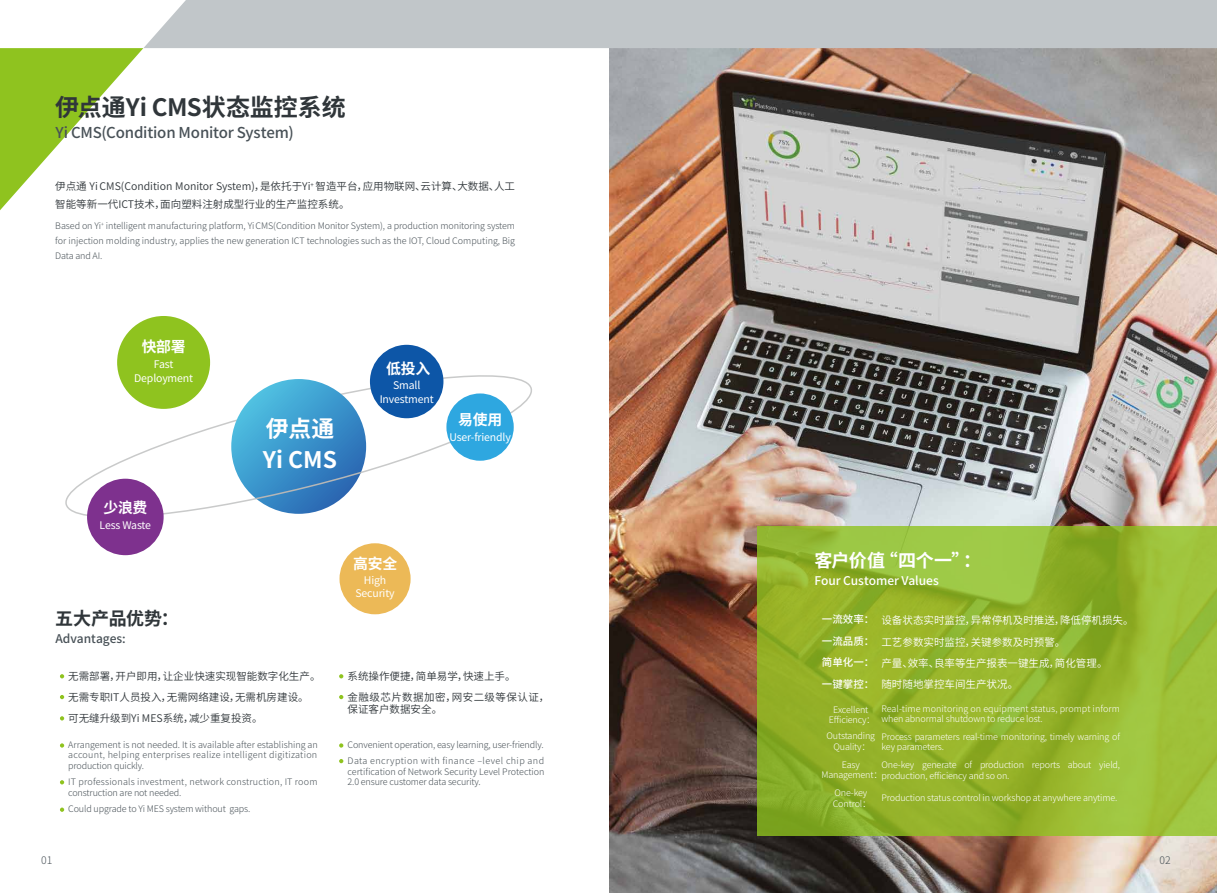
<style>
.page{position:relative;width:1217px;height:893px;background:#fff}
.page>*{position:absolute;margin:0;border:0;box-sizing:border-box;transform-origin:0 0}
.t1{font:700 24px "Source Han Sans CN";letter-spacing:-.005em;color:#30363a}
.t2{font:700 22.8px/31px "Source Han Sans CN";color:#fff}
.t3{font:700 18px "Source Han Sans CN";letter-spacing:-.015em;color:#fff}
.t4{font:700 18px "Source Han Sans CN";letter-spacing:-.005em;color:#30363a}
.t5{font:500 15px "Source Han Sans CN";letter-spacing:-.01em;color:#485157}
.t6{font:700 14.85px "Source Han Sans CN";letter-spacing:-.015em;color:#fff}
.t7{font:500 12px "Source Han Sans CN";color:#fff}
.t8{font:500 12px "Source Han Sans CN";color:#485157}
.t9{font:10.5px/21px "Source Han Sans CN";color:#30363a}
.t10{font:10.5px/21.5px "Source Han Sans CN";color:#fff}
.t11{font:10.5px/13.5px "Source Han Sans CN";letter-spacing:-.015em;color:#fff;text-align:center}
.t12{font:10.5px/21px "Source Han Sans CN";letter-spacing:.04em;color:#30363a}
.t13{font:300 10.5px "Source Han Sans CN";color:#485157}
.t14{font:300 9px/10.5px "Source Han Sans CN";color:#485157;text-align:justify}
.t15{font:300 9px/10.5px "Source Han Sans CN";letter-spacing:-.015em;color:#fff}
.t16{font:300 9px/10.5px "Source Han Sans CN";letter-spacing:.02em;color:#485157}
.s1{font-weight:500}
</style>
<div class="page">
<img style="left:609px;top:48px;width:607px;height:845px">
<svg style="left:757px;top:527px;width:459px;height:309px;background:#95b62f"></svg>
<div style="left:144px;top:0;width:1072px;height:48px;background:#c1c6c9"></div>
<svg style="left:0;top:48px;width:143px;height:162px"></svg>
<svg style="left:60px;top:674px;width:4px;height:4px"></svg>
<svg style="left:60px;top:695px;width:4px;height:4px"></svg>
<svg style="left:60px;top:716px;width:4px;height:4px"></svg>
<svg style="left:60px;top:743px;width:4px;height:5px"></svg>
<svg style="left:60px;top:780px;width:4px;height:4px"></svg>
<svg style="left:60px;top:808px;width:4px;height:4px"></svg>
<svg style="left:65px;top:366px;width:467px;height:162px"></svg>
<svg style="left:231px;top:387px;width:135px;height:127px"></svg>
<div style="left:87px;top:479px;width:76px;height:76px;background:#7e318e;border-radius:50%"></div>
<div style="left:370px;top:345px;width:73px;height:73px;background:#0d56a7;border-radius:50%"></div>
<div style="left:446px;top:393px;width:67px;height:68px;background:#2ea7e0;border-radius:50%"></div>
<div style="left:117px;top:316px;width:93px;height:93px;background:#8fc31f;border-radius:50%"></div>
<div style="left:339px;top:543px;width:71px;height:71px;background:#ecb957;border-radius:50%"></div>
<svg style="left:339px;top:674px;width:4px;height:4px"></svg>
<svg style="left:339px;top:695px;width:4px;height:4px"></svg>
<svg style="left:339px;top:743px;width:4px;height:5px"></svg>
<svg style="left:339px;top:759px;width:4px;height:4px"></svg>
<h1 class="t1" style="left:55px;top:94px;width:292px">伊点通Yi CMS状态监控系统</h1>
<h3 class="t5" style="left:55px;top:124px;width:240px">Yi CMS(Condition Monitor System)</h3>
<p class="t9" style="left:55px;top:178px;width:461px;line-height:18px">伊点通 Yi CMS(Condition Monitor System)，是依托于Yi<sup>+</sup> 智造平台，应用物联网、云计算、大数据、人工智能等新一代ICT技术，面向塑料注射成型行业的生产监控系统。</p>
<p class="t14" style="left:55px;top:219px;width:461px;line-height:15px">Based on Yi<sup>+</sup> intelligent manufacturing platform, YiCMS(Condition Monitor System), a production monitoring system for injection molding industry, applies the new generation ICT technologies such as the IOT, Cloud Computing, Big Data and AI.</p>
<h3 class="t6" style="left:142px;top:338px;width:46px">快部署</h3>
<p class="t11" style="left:154px;top:358px;width:21px">Fast</p>
<h3 class="t6" style="left:386px;top:360px;width:46px">低投入</h3>
<p class="t11" style="left:134px;top:371px;width:60px">Deployment</p>
<p class="t11" style="left:379px;top:379px;width:55px">Small<br>Investment</p>
<h3 class="t6" style="left:103px;top:500px;width:46px">少浪费</h3>
<p class="t11" style="left:100px;top:518px;width:53px">Less Waste</p>
<h3 class="t4" style="left:55px;top:608px;width:125px">五大产品优势：</h3>
<h3 class="t8" style="left:55px;top:632px;width:72px">Advantages:</h3>
<h2 class="t2" style="left:263px;top:413px;width:76px">伊点通<br>Yi CMS</h2>
<h3 class="t6" style="left:353px;top:555px;width:46px">高安全</h3>
<p class="t11" style="left:355px;top:573px;width:41px">High<br>Security</p>
<h3 class="t6" style="left:458px;top:411px;width:46px">易使用</h3>
<p class="t11" style="left:449px;top:430px;width:63px">User-friendly</p>
<p class="t9" style="left:68px;top:666px;width:254px">无需部署，开户即用，让企业快速实现智能数字化生产。无需专职IT人员投入，无需网络建设，无需机房建设。可无缝升级到Yi MES系统，减少重复投资。</p>
<p class="t12" style="left:347px;top:666px;width:203px">系统操作便捷，简单易学，快速上手。<br>金融级芯片数据加密，网安二级等保认证，</p>
<p class="t9" style="left:347px;top:699px;width:96px">保证客户数据安全。</p>
<p class="t14" style="left:68px;top:739px;width:251px">Arrangement is not needed. It is available after establishing an account, helping enterprises realize intelligent digitization production quickly.</p>
<p class="t16" style="left:68px;top:777px;width:251px">IT professionals investment, network construction, IT room construction are not needed.</p>
<p class="t14" style="left:68px;top:804px;width:184px">Could upgrade to Yi MES system without gaps.</p>
<p class="t14" style="left:347px;top:736px;width:198px;line-height:16.5px">Convenient operation, easy learning, user-friendly.<br>Data encryption with finance ‒level chip and</p>
<p class="t14" style="left:347px;top:766px;width:198px">certification of Network Security Level Protection<br>2.0 ensure customer data security.</p>
<h3 class="t3" style="left:814px;top:551px;width:168px">客户价值“四个一”：</h3>
<h3 class="t7" style="left:814px;top:574px;width:126px">Four Customer Values</h3>
<p class="t10" style="left:821px;top:609px;width:313px"><span class="s1">一流效率：</span> 设备状态实时监控，异常停机及时推送，降低停机损失。<span class="s1">一流品质：</span> 工艺参数实时监控，关键参数及时预警。<br><span class="s1">简单化一：</span> 产量、效率、良率等生产报表一键生成，简化管理。<br><span class="s1">一键掌控：</span> 随时随地掌控车间生产状况。</p>
<p class="t15" style="left:881px;top:704px;width:240px">Real-time monitoring on equipment status, prompt inform when abnormal shutdown to reduce lost.</p>
<p class="t15" style="left:828px;top:705px;width:48px;text-align:center">Excellent<br>Efficiency ：</p>
<p class="t15" style="left:826px;top:731px;width:50px;text-align:center">Outstanding<br>Quality：</p>
<p class="t15" style="left:821px;top:760px;width:300px;text-indent:60px">One-key generate of production reports about yield,<br>Management：production, efficiency and so on.</p>
<p class="t15" style="left:881px;top:731px;width:240px">Process parameters real-time monitoring, timely warning of key parameters.</p>
<p class="t15" style="left:841px;top:759px;width:20px">Easy</p>
<p class="t15" style="left:832px;top:788px;width:40px">One-key<br>Control：</p>
<p class="t15" style="left:881px;top:792px;width:237px">Production status control in workshop at anywhere anytime.</p>
<p class="t13" style="left:41px;top:854px;width:13px">01</p>
<p class="t13" style="left:1159px;top:854px;width:13px">02</p>
</div>
